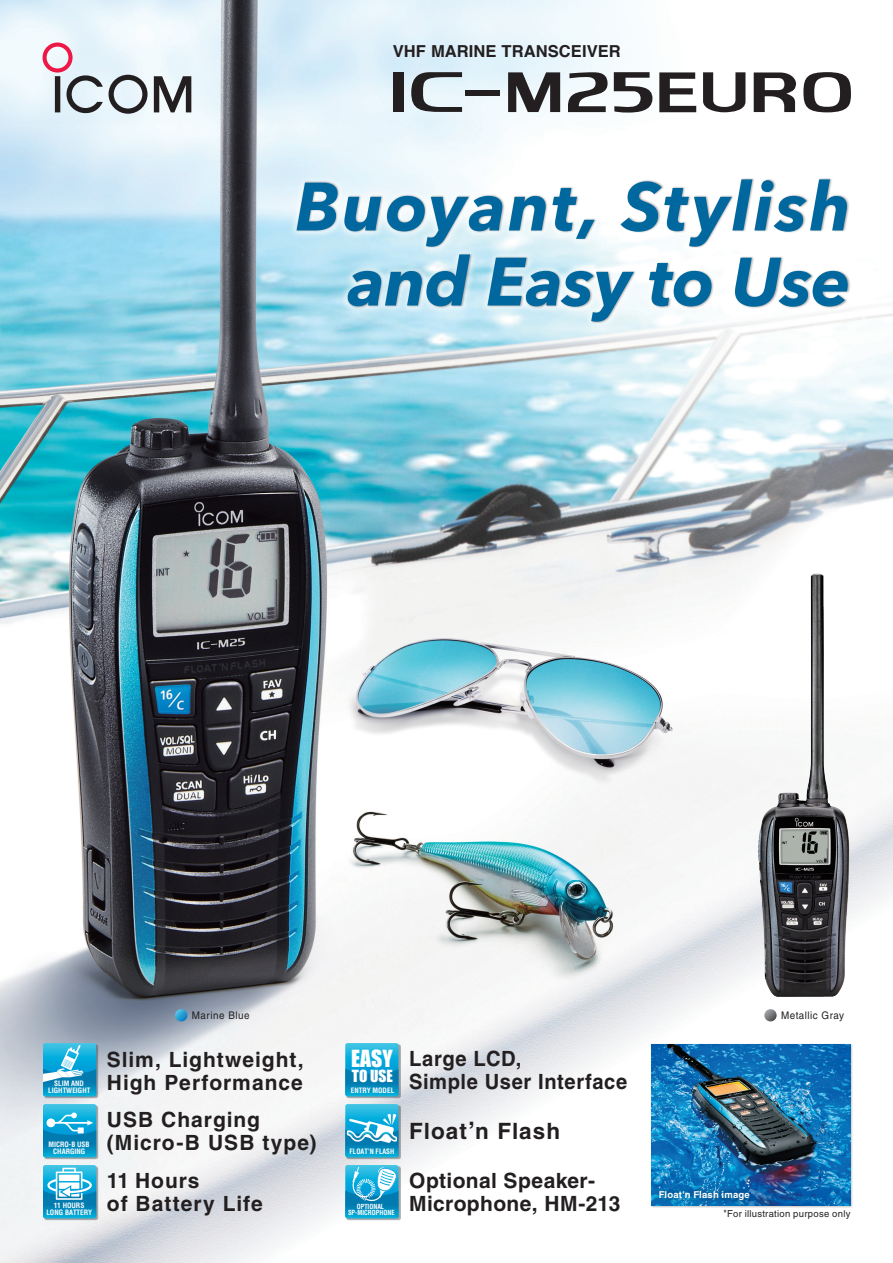
<style>
.page{position:relative;width:893px;height:1263px;background:#fff}
.page>*{position:absolute;margin:0;border:0;box-sizing:border-box;transform-origin:0 0}
.t1{font:italic 700 67.5px/75px "Avenir Next";letter-spacing:.025em;color:#00689e;text-align:right}
.t2{font:700 22.5px "Helvetica LT Std";letter-spacing:.045em;color:#231f20}
.t3{font:21.75px "Impact";color:#fff}
.t4{font:700 21px/23.4px "Helvetica LT Std";letter-spacing:.04em;color:#231f20}
.t5{font:700 21px/23.4px "Helvetica LT Std";letter-spacing:.04em;color:#231f20;scale:.96 1}
.t6{font:700 21px "Helvetica LT Std";letter-spacing:.015em;color:#231f20}
.t7{font:700 21px "Helvetica LT Std";letter-spacing:.02em;color:#231f20}
.t8{font:700 16.5px "Helvetica";letter-spacing:.005em;color:#231f20}
.t9{font:15.45px "Impact";color:#fff}
.t10{font:10.5px "Helvetica LT Std";letter-spacing:.05em;color:#231f20;scale:.94 1}
.t11{font:9.45px "Helvetica LT Std";letter-spacing:.03em;color:#231f20}
.t12{font:700 9.45px "Helvetica LT Std";letter-spacing:.02em;color:#fff}
.t13{font:700 condensed 7.2px "Helvetica LT Std";color:#fff}
.t14{font:700 condensed 7.2px "Helvetica LT Std";color:#fff;scale:.95 1}
.t15{font:700 condensed 6.9px "Helvetica LT Std";color:#fff;scale:.95 1}
.s1{font-size:10.2px}
</style>
<div class="page">
<img style="left:0;top:0;width:893px;height:1263px">
<svg style="left:154px;top:76px;width:37px;height:36px"></svg>
<svg style="left:109px;top:75px;width:39px;height:39px;background:#a1a7ac"></svg>
<svg style="left:43px;top:43px;width:60px;height:70px;background:#c8c1cb"></svg>
<svg style="left:764px;top:1010px;width:13px;height:11px"></svg>
<img style="left:740px;top:527px;width:128px;height:483px">
<svg style="left:175px;top:1009px;width:12px;height:12px"></svg>
<div style="left:394px;top:72px;width:10px;height:40px;background:#231f20"></div>
<svg style="left:411px;top:72px;width:51px;height:40px;background:#9ba2a7"></svg>
<div style="left:466px;top:90px;width:34px;height:6px;background:#231f20"></div>
<svg style="left:508px;top:72px;width:52px;height:40px;background:#646567"></svg>
<svg style="left:568px;top:71px;width:40px;height:41px"></svg>
<svg style="left:614px;top:72px;width:39px;height:41px"></svg>
<svg style="left:659px;top:72px;width:37px;height:40px"></svg>
<svg style="left:703px;top:72px;width:42px;height:40px"></svg>
<svg style="left:754px;top:72px;width:42px;height:40px"></svg>
<svg style="left:803px;top:72px;width:48px;height:40px"></svg>
<div style="left:288px;top:171px;width:569px;height:160px;background:#fff;opacity:.8"></div>
<div style="left:295px;top:178px;width:555px;height:146px;background:#231f20;opacity:.4"></div>
<svg style="left:41px;top:1041px;width:58px;height:180px;background:#4bb2d4"></svg>
<div style="left:650px;top:1044px;width:203px;height:164px;background:#231f20;opacity:.3"></div>
<img style="left:652px;top:1045px;width:198px;height:160px">
<svg style="left:343px;top:1041px;width:58px;height:180px;background:#44b0d4"></svg>
<svg style="left:653px;top:1185px;width:104px;height:22px;background:#1672b1"></svg>
<p class="t8" style="left:393px;top:38px;width:229px">VHF MARINE TRANSCEIVER</p>
<h1 class="t1" style="left:295px;top:168px;width:557px">Buoyant, Stylish and Easy to Use</h1>
<p class="t13" style="left:54px;top:1079px;width:31px">SLIM AND</p>
<p class="t13" style="left:48px;top:1086px;width:44px">LIGHTWEIGHT</p>
<p class="t13" style="left:48px;top:1140px;width:43px">MICRO-B USB</p>
<p class="t13" style="left:53px;top:1147px;width:34px">CHARGING</p>
<p class="t10" style="left:192px;top:1009px;width:63px">Marine Blue</p>
<p class="t4" style="left:107px;top:1047px;width:198px">Slim, Lightweight,<br>High Performance</p>
<p class="t4" style="left:107px;top:1107px;width:211px">USB Charging (Micro-B USB type)</p>
<p class="t3" style="left:351px;top:1042px;width:43px">EASY</p>
<p class="t9" style="left:352px;top:1064px;width:42px">TO USE</p>
<p class="t13" style="left:351px;top:1086px;width:45px">ENTRY MODEL</p>
<p class="t14" style="left:349px;top:1147px;width:49px">FLOAT’N FLASH</p>
<p class="t5" style="left:409px;top:1046px;width:229px">Large LCD,<br>Simple User Interface</p>
<p class="t2" style="left:409px;top:1117px;width:152px">Float n Flash</p>
<p class="t2" style="left:468px;top:1103px;width:8px">,</p>
<p class="t10" style="left:781px;top:1009px;width:69px">Metallic Gray</p>
<p class="t4" style="left:107px;top:1168px;width:94px">11 Hours</p>
<p class="t13" style="left:54px;top:1201px;width:32px">11 HOURS</p>
<p class="t4" style="left:107px;top:1191px;width:157px">of Battery Life</p>
<p class="t13" style="left:46px;top:1208px;width:47px">LONG BATTERY</p>
<p class="t7" style="left:409px;top:1167px;width:188px">Optional Speaker-</p>
<p class="t15" style="left:357px;top:1202px;width:30px">OPTIONAL</p>
<p class="t6" style="left:409px;top:1190px;width:213px">Microphone, HM-213</p>
<p class="t15" style="left:348px;top:1208px;width:51px">SP-MICROPHONE</p>
<p class="t12" style="left:659px;top:1188px;width:93px">Float'n Flash image</p>
<p class="t11" style="left:723px;top:1208px;width:128px"><span class="s1">*</span>For illustration purpose only</p>
</div>
